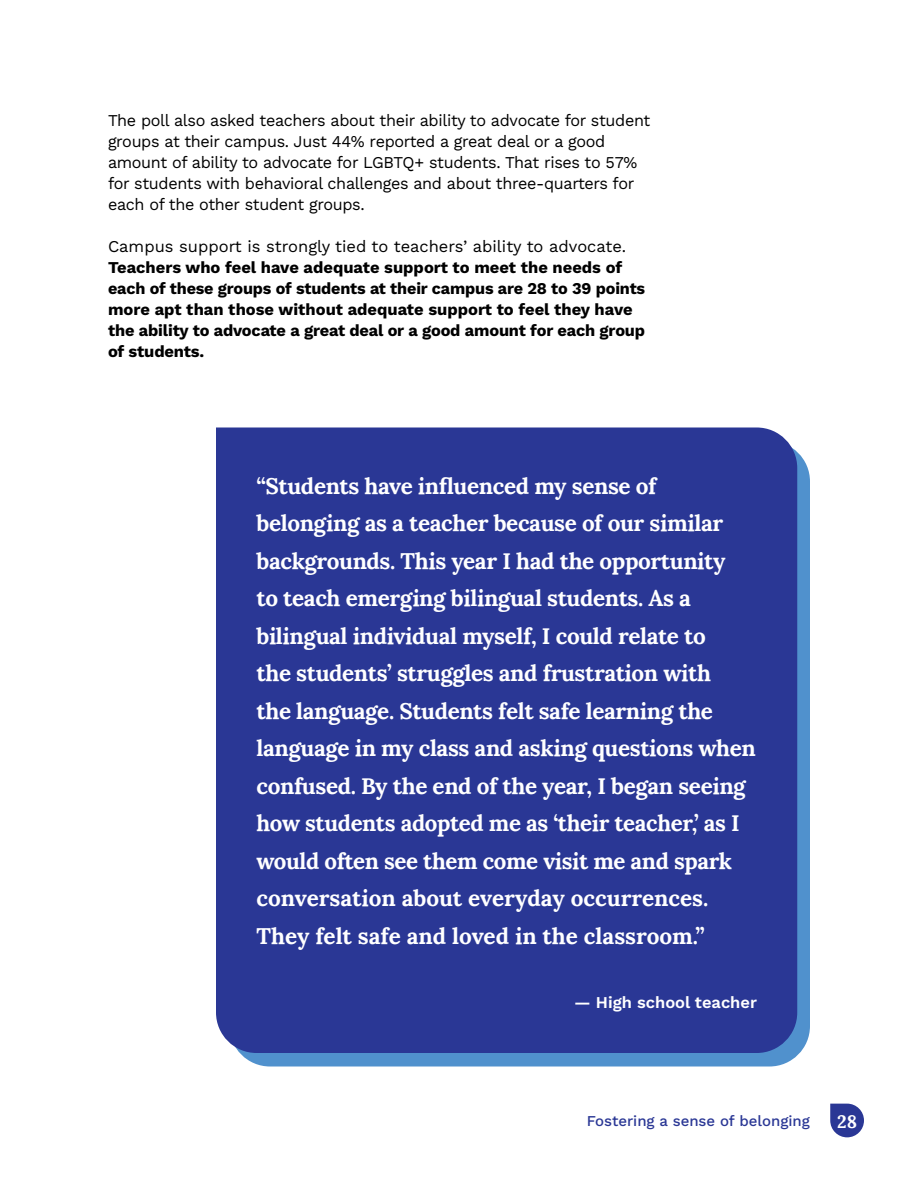
<style>
.page{position:relative;width:918px;height:1188px;background:#fff}
.page>*{position:absolute;margin:0;border:0;box-sizing:border-box;transform-origin:0 0}
.block-quote-white{font:700 22.5px/37.5px "Lora";letter-spacing:-.015em;color:#fff}
.t1{font:700 18px "Lora";color:#fff}
.body-text{font:700 16.5px/21px "Work Sans";letter-spacing:-.01em;color:#000}
.body-text-2{font:16.5px/21px "Work Sans";letter-spacing:-.02em;color:#000}
.quote-text-author{font:600 16.5px "Work Sans";color:#fff}
.t2{font:500 15px "Work Sans";color:#2a3795}
.s1{font-weight:400}
</style>
<div class="page">
<svg style="left:240px;top:452px;width:570px;height:614px;background:#5694ce"></svg>
<div style="left:216px;top:428px;width:581px;height:625px;background:#2a3795"></div>
<svg style="left:830px;top:1104px;width:34px;height:33px"></svg>
<p class="body-text-2" style="left:108px;top:109px;width:544px">The poll also asked teachers about their ability to advocate for student groups at their campus. Just 44% reported a great deal or a good amount of ability to advocate for LGBTQ+ students. That rises to 57% for students with behavioral challenges and about three-quarters for each of the other student groups.</p>
<p class="body-text" style="left:108px;top:235px;width:539px"><span class="s1">Campus support is strongly tied to teachers’ ability to advocate.<br></span>Teachers who feel have adequate support to meet the needs of each of these groups of students at their campus are 28 to 39 points more apt than those without adequate support to feel they have the ability to advocate a great deal or a good amount for each group of students.</p>
<p class="block-quote-white" style="left:256px;top:464px;width:501px">“Students have influenced my sense of belonging as a teacher because of our similar backgrounds. This year I had the opportunity<br>to teach emerging bilingual students. As a bilingual individual myself, I could relate to<br>the students’ struggles and frustration with<br>the language. Students felt safe learning the language in my class and asking questions when confused. By the end of the year, I began seeing how students adopted me as ‘their teacher,’ as I would often see them come visit me and spark conversation about everyday occurrences.<br>They felt safe and loved in the classroom.”</p>
<p class="quote-text-author" style="left:574px;top:990px;width:184px">— High school teacher</p>
<p class="t2" style="left:587px;top:1109px;width:225px">Fostering a sense of belonging</p>
<p class="t1" style="left:837px;top:1106px;width:21px">28</p>
</div>
